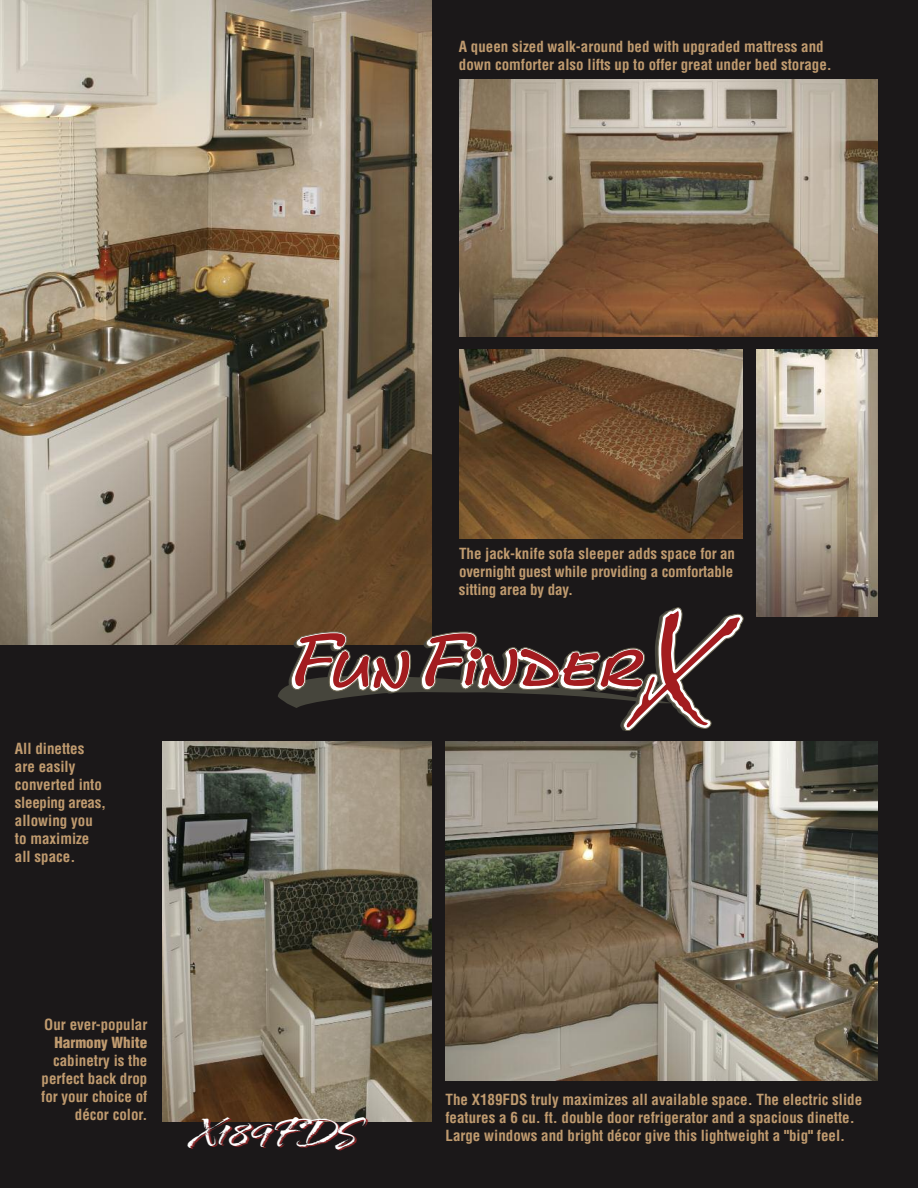
<style>
.page{position:relative;width:918px;height:1188px;background:#1b1819}
.page>*{position:absolute;margin:0;border:0;box-sizing:border-box;transform-origin:0 0}
.t1{font:45px "Arid ITC";color:#fff}
.t2{font:700 condensed 15px/18px "Helvetica";color:#c09b6f}
.t3{font:900 condensed 15px "Helvetica";color:#c09b6f}
</style>
<div class="page">
<img style="left:446px;top:742px;width:432px;height:339px">
<img style="left:162px;top:742px;width:270px;height:379px">
<img style="left:459px;top:350px;width:283px;height:189px">
<img style="left:0;top:0;width:432px;height:644px">
<img style="left:459px;top:80px;width:418px;height:256px">
<img style="left:756px;top:350px;width:122px;height:266px">
<svg style="left:278px;top:608px;width:465px;height:123px"></svg>
<p class="t2" style="left:459px;top:38px;width:375px">A queen sized walk-around bed with upgraded mattress and down comforter also lifts up to offer great under bed storage.</p>
<p class="t2" style="left:15px;top:740px;width:93px">All dinettes are easily converted into sleeping areas, allowing you to maximize all space.</p>
<p class="t2" style="left:44px;top:1016px;width:105px">Our ever-popular</p>
<p class="t3" style="left:55px;top:1034px;width:94px">Harmony White</p>
<p class="t2" style="left:41px;top:1052px;width:108px;text-align:right">cabinetry is the perfect back drop for your choice of décor color.</p>
<h1 class="t1" style="left:190px;top:1102px;width:169px">X189FDS</h1>
<p class="t2" style="left:459px;top:545px;width:278px;text-align:justify">The jack-knife sofa sleeper adds space for an overnight guest while providing a comfortable sitting area by day.</p>
<p class="t2" style="left:446px;top:1091px;width:418px">The X189FDS truly maximizes all available space. The electric slide features a 6 cu. ft. double door refrigerator and a spacious dinette.<br>Large windows and bright décor give this lightweight a "big" feel.</p>
</div>
